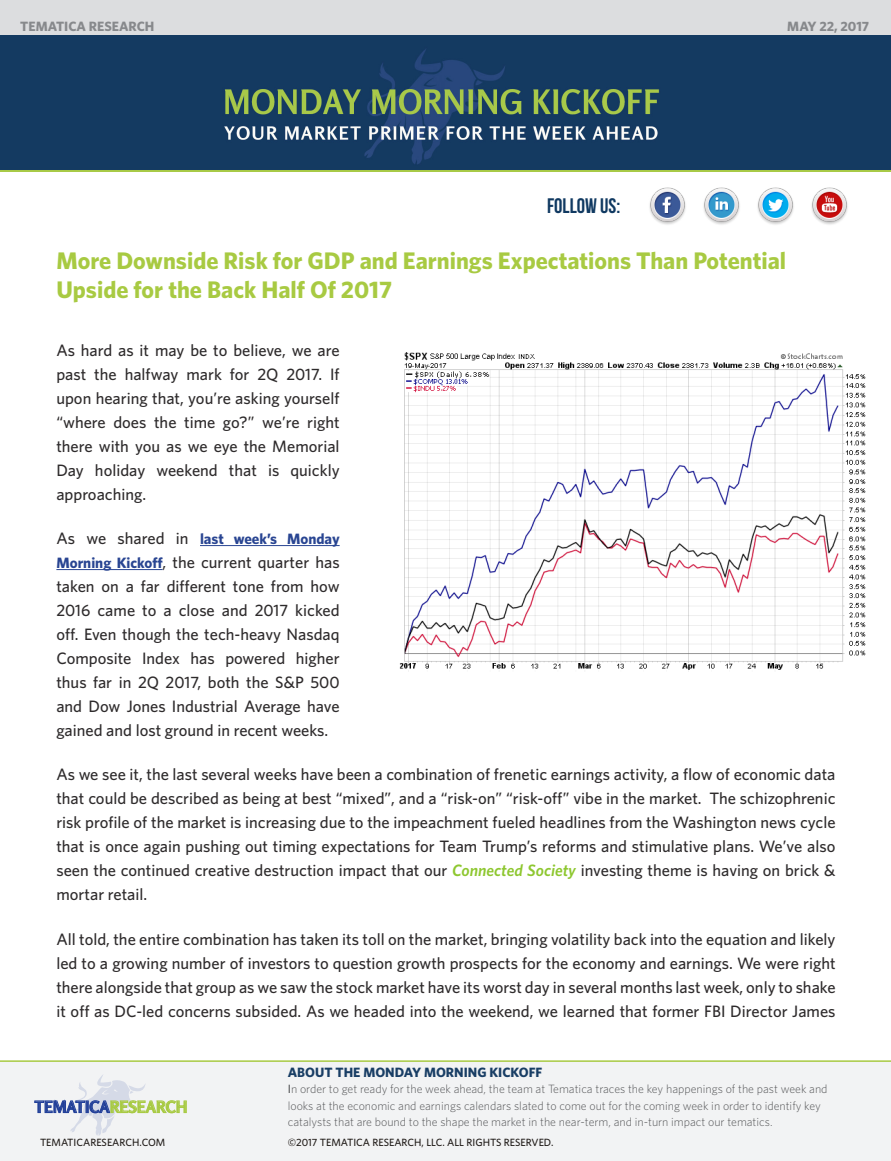
<style>
.page{position:relative;width:891px;height:1161px;background:#fff}
.page>*{position:absolute;margin:0;border:0;box-sizing:border-box;transform-origin:0 0}
.Section_Headline{font:700 24px/28.8px "Whitney";color:#a8ca42}
.Signals_-_Theme{font:21px "Bebas Neue";color:#103961}
.Main_Body_Text{font:500 16.5px/24px "Whitney";color:#2e2b2c;text-align:justify}
.t1{font:700 15.9px "Rosario";letter-spacing:.01em;color:#224099}
.Main_Body_Text-2{font:700 15px "Whitney";color:#294592}
.t2{font:700 13.5px "Whitney";color:#193e65}
.t3{font:700 13.5px "Whitney";color:#87898c}
.t4{font:300 12px/16.5px "Whitney";color:#57585a}
.t5{font:500 10.5px "Whitney";color:#201b18}
.s1{font-weight:500;font-size:16.5px;color:#2e2b2c}
.s2{font-weight:700;font-size:15px;color:#294592}
.s3{font-weight:600;font-style:italic;color:#8ec730}
.s4{color:#a8ca43}
.s5{font-weight:500}
</style>
<div class="page">
<div style="left:0;top:0;width:891px;height:37px;background:#dcdddf"></div>
<div style="left:0;top:1060px;width:891px;height:101px;background:#f2f3f4"></div>
<svg style="left:35px;top:1074px;width:151px;height:62px"></svg>
<img style="left:0;top:36px;width:891px;height:134px">
<hr style="left:0;top:170px;width:891px;height:2px;background:#a8ca47">
<hr style="left:200px;top:545px;width:140px;height:1px;background:#294592">
<hr style="left:56px;top:569px;width:107px;height:1px;background:#294592">
<img style="left:649px;top:187px;width:37px;height:38px">
<img style="left:703px;top:187px;width:37px;height:38px">
<img style="left:757px;top:187px;width:37px;height:38px">
<img style="left:811px;top:187px;width:37px;height:38px">
<img style="left:399px;top:352px;width:467px;height:320px">
<p class="t3" style="left:20px;top:17px;width:136px">TEMATICA RESEARCH</p>
<p class="t3" style="left:787px;top:17px;width:83px">MAY 22, 2017</p>
<p class="Signals_-_Theme" style="left:547px;top:194px;width:75px">FOLLOW US:</p>
<p class="Section_Headline" style="left:56px;top:246px;width:731px">More Downside Risk for GDP and Earnings Expectations Than Potential<br>Upside for the Back Half Of 2017</p>
<p class="Main_Body_Text" style="left:56px;top:338px;width:285px">As hard as it may be to believe, we are past the halfway mark for 2Q 2017. If upon hearing that, you’re asking yourself “where does the time go?” we’re right there with you as we eye the Memorial Day holiday weekend that is quickly approaching.</p>
<p class="Main_Body_Text-2" style="left:56px;top:529px;width:285px"><span class="s1">As we shared in</span> last week’s Monday</p>
<p class="Main_Body_Text" style="left:56px;top:550px;width:285px"><span class="s2">Morning Kickoff</span>, the current quarter has taken on a far different tone from how 2016 came to a close and 2017 kicked off. Even though the tech-heavy Nasdaq Composite Index has powered higher thus far in 2Q 2017, both the S&amp;P 500 and Dow Jones Industrial Average have gained and lost ground in recent weeks.</p>
<p class="Main_Body_Text" style="left:56px;top:762px;width:781px">As we see it, the last several weeks have been a combination of frenetic earnings activity, a flow of economic data that could be described as being at best “mixed”, and a “risk-on” “risk-off” vibe in the market. The schizophrenic risk profile of the market is increasing due to the impeachment fueled headlines from the Washington news cycle that is once again pushing out timing expectations for Team Trump’s reforms and stimulative plans. We’ve also seen the continued creative destruction impact that our <span class="s3">Connected Society</span> investing theme is having on brick &amp; mortar retail.</p>
<p class="Main_Body_Text" style="left:56px;top:927px;width:781px">All told, the entire combination has taken its toll on the market, bringing volatility back into the equation and likely led to a growing number of investors to question growth prospects for the economy and earnings. We were right there alongside that group as we saw the stock market have its worst day in several months last week, only to shake it off as DC-led concerns subsided. As we headed into the weekend, we learned that former FBI Director James</p>
<p class="t1" style="left:35px;top:1097px;width:154px">TEMATICA<span class="s4">RESEARCH</span></p>
<p class="t2" style="left:288px;top:1063px;width:256px">ABOUT THE MONDAY MORNING KICKOFF</p>
<p class="t4" style="left:288px;top:1081px;width:541px"><span class="s5">I</span>n order to get ready for the week ahead, the team at Tematica traces the key happenings of the past week and looks at the economic and earnings calendars slated to come out for the coming week in order to identify key catalysts that are bound to the shape the market in the near-term, and in-turn impact our tematics.</p>
<p class="t5" style="left:40px;top:1136px;width:127px">TEMATICARESEARCH.COM</p>
<p class="t5" style="left:288px;top:1136px;width:267px">©2017 TEMATICA RESEARCH, LLC. ALL RIGHTS RESERVED.</p>
</div>
